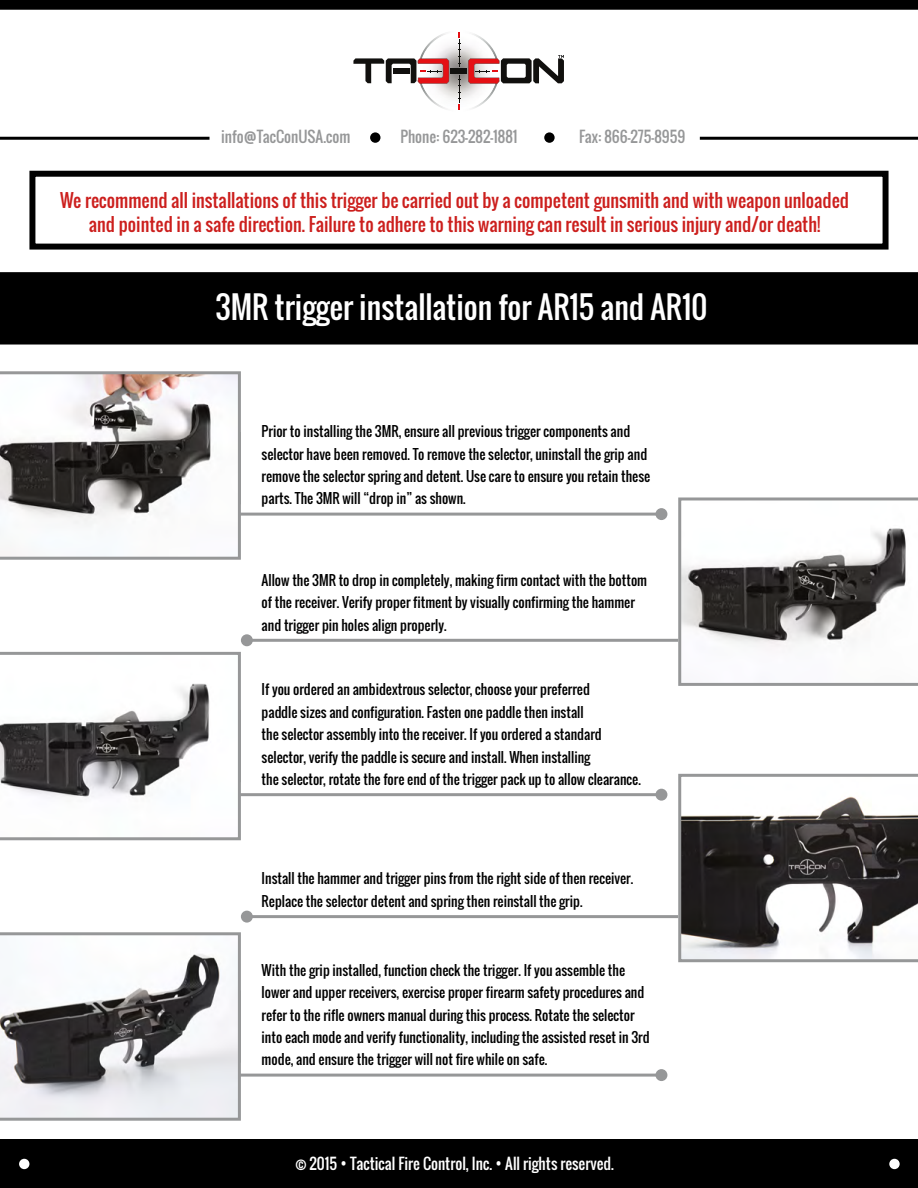
<style>
.page{position:relative;width:918px;height:1188px;background:#fff}
.page>*{position:absolute;margin:0;border:0;box-sizing:border-box;transform-origin:0 0}
.t1{font:30px "Oswald";color:#fff}
.t2{font:18px/23.9px "Oswald";color:#cc1f1d;text-align:center}
.t3{font:15px "Oswald";color:#969798}
.t4{font:15px "Oswald";color:#fff}
.t5{font:13.5px/22.4px "Oswald";color:#000}
</style>
<div class="page">
<div style="left:0;top:272px;width:918px;height:73px;background:#000"></div>
<svg style="left:0;top:0;width:918px;height:10px;background:#070707"></svg>
<div style="left:0;top:1140px;width:918px;height:48px;background:#000"></div>
<div style="left:29px;top:171px;width:860px;height:79px;border:6px solid #000"></div>
<svg style="left:353px;top:32px;width:211px;height:78px"></svg>
<div style="left:889px;top:1159px;width:11px;height:10px;background:#fff;border-radius:50%"></div>
<div style="left:544px;top:132px;width:11px;height:11px;background:#000;border-radius:50%"></div>
<div style="left:19px;top:1159px;width:10px;height:10px;background:#fff;border-radius:50%"></div>
<div style="left:370px;top:132px;width:10px;height:11px;background:#000;border-radius:50%"></div>
<hr style="left:0;top:137px;width:210px;height:3px;background:#000">
<hr style="left:700px;top:137px;width:218px;height:3px;background:#000">
<hr style="left:188px;top:793px;width:473px;height:3px;background:#969798">
<div style="left:655px;top:789px;width:12px;height:12px;background:#969798;border-radius:50%"></div>
<hr style="left:188px;top:1074px;width:473px;height:3px;background:#969798">
<div style="left:655px;top:1069px;width:12px;height:12px;background:#969798;border-radius:50%"></div>
<svg style="left:0;top:652px;width:241px;height:188px"></svg>
<svg style="left:0;top:932px;width:241px;height:189px"></svg>
<hr style="left:247px;top:639px;width:431px;height:3px;background:#969798">
<div style="left:241px;top:634px;width:12px;height:12px;background:#969798;border-radius:50%"></div>
<hr style="left:247px;top:915px;width:431px;height:3px;background:#969798">
<div style="left:241px;top:911px;width:12px;height:12px;background:#969798;border-radius:50%"></div>
<svg style="left:678px;top:497px;width:240px;height:189px"></svg>
<svg style="left:678px;top:774px;width:240px;height:188px"></svg>
<hr style="left:188px;top:513px;width:473px;height:3px;background:#969798">
<div style="left:655px;top:508px;width:12px;height:12px;background:#969798;border-radius:50%"></div>
<svg style="left:0;top:371px;width:241px;height:189px"></svg>
<p class="t3" style="left:221px;top:126px;width:131px">info@TacConUSA.com</p>
<p class="t3" style="left:400px;top:126px;width:119px">Phone: 623-282-1881</p>
<p class="t3" style="left:579px;top:126px;width:108px">Fax: 866-275-8959</p>
<h2 class="t2" style="left:60px;top:188px;width:791px">We recommend all installations of this trigger be carried out by a competent gunsmith and with weapon unloaded and pointed in a safe direction. Failure to adhere to this warning can result in serious injury and/or death!</h2>
<h1 class="t1" style="left:216px;top:285px;width:493px">3MR trigger installation for AR15 and AR10</h1>
<p class="t5" style="left:262px;top:420px;width:390px">Prior to installing the 3MR, ensure all previous trigger components and selector have been removed. To remove the selector, uninstall the grip and remove the selector spring and detent. Use care to ensure you retain these parts. The 3MR will “drop in” as shown.</p>
<p class="t5" style="left:262px;top:568px;width:387px">Allow the 3MR to drop in completely, making firm contact with the bottom of the receiver. Verify proper fitment by visually confirming the hammer and trigger pin holes align properly.</p>
<p class="t5" style="left:262px;top:678px;width:381px">If you ordered an ambidextrous selector, choose your preferred<br>paddle sizes and configuration. Fasten one paddle then install<br>the selector assembly into the receiver. If you ordered a standard selector, verify the paddle is secure and install. When installing<br>the selector, rotate the fore end of the trigger pack up to allow clearance.</p>
<p class="t5" style="left:262px;top:867px;width:373px">Install the hammer and trigger pins from the right side of then receiver.<br>Replace the selector detent and spring then reinstall the grip.</p>
<p class="t5" style="left:262px;top:958px;width:389px">With the grip installed, function check the trigger. If you assemble the lower and upper receivers, exercise proper firearm safety procedures and refer to the rifle owners manual during this process. Rotate the selector into each mode and verify functionality, including the assisted reset in 3rd mode, and ensure the trigger will not fire while on safe.</p>
<p class="t4" style="left:295px;top:1152px;width:320px">© 2015 • Tactical Fire Control, Inc. • All rights reserved.</p>
</div>
